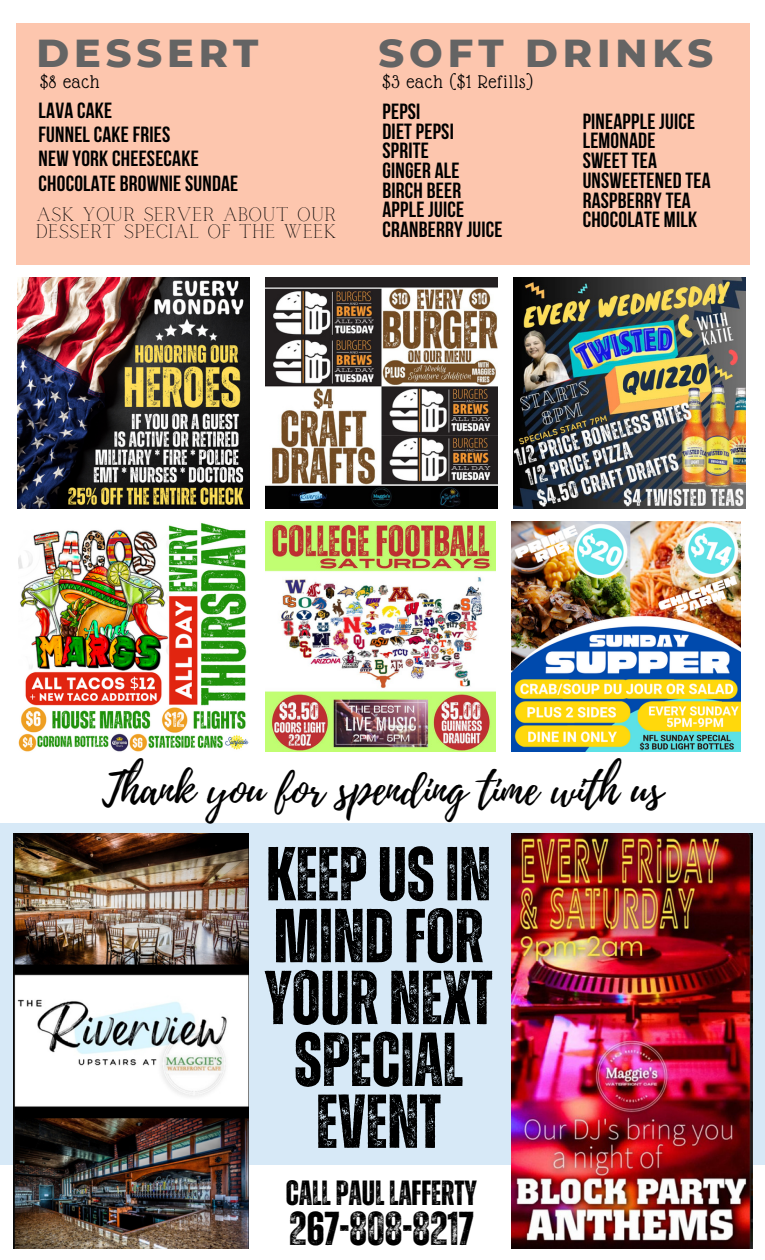
<style>
.page{position:relative;width:765px;height:1260px;background:#fff}
.page>*{position:absolute;margin:0;border:0;box-sizing:border-box;transform-origin:0 0}
.t1{font:700 76.25px "Zuume Rough";color:#000}
.t2{font:700 47.5px "Zuume Rough";color:#000}
.t3{font:44px "Playlist Script";color:#000}
.t4{font:800 39.75px "Montserrat";letter-spacing:.125em;color:#646464}
.t5{font:700 35px "Zuume Rough";color:#000}
.t6{font:700 21.88px "Bebas Neue";letter-spacing:.01em;color:#000}
.t7{font:20px "Glass Antiqua";letter-spacing:.045em;color:#000}
.t8{font:19.38px/17.8px "Calgary";letter-spacing:.01em;color:#000}
</style>
<div class="page">
<div style="left:0;top:824px;width:765px;height:341px;background:#d7e9f7"></div>
<div style="left:16px;top:23px;width:733px;height:241px;background:#fdc6ae"></div>
<img style="left:13px;top:833px;width:236px;height:416px">
<img style="left:511px;top:522px;width:230px;height:229px">
<img style="left:511px;top:833px;width:241px;height:416px">
<img style="left:19px;top:523px;width:230px;height:229px">
<img style="left:514px;top:277px;width:232px;height:232px">
<img style="left:265px;top:522px;width:230px;height:230px">
<img style="left:18px;top:277px;width:231px;height:232px">
<img style="left:266px;top:277px;width:231px;height:232px">
<p class="t4" style="left:36px;top:28px;width:224px">DESSERT</p>
<p class="t6" style="left:39px;top:101px;width:75px">LAVA CAKE</p>
<p class="t6" style="left:39px;top:126px;width:133px">FUNNEL CAKE FRIES</p>
<p class="t6" style="left:39px;top:150px;width:162px">NEW YORK CHEESECAKE</p>
<p class="t6" style="left:39px;top:174px;width:201px">CHOCOLATE BROWNIE SUNDAE</p>
<p class="t7" style="left:40px;top:71px;width:61px">$8 each</p>
<p class="t8" style="left:36px;top:206px;width:302px">ASK YOUR SERVER ABOUT OUR<br>DESSERT SPECIAL OF THE WEEK</p>
<p class="t4" style="left:379px;top:28px;width:336px">SOFT DRINKS</p>
<p class="t7" style="left:382px;top:71px;width:152px">$3 each ($1 Refills)</p>
<p class="t6" style="left:382px;top:103px;width:39px">PEPSI</p>
<p class="t6" style="left:382px;top:122px;width:73px">DIET PEPSI</p>
<p class="t6" style="left:382px;top:142px;width:48px">SPRITE</p>
<p class="t6" style="left:382px;top:162px;width:79px">GINGER ALE</p>
<p class="t6" style="left:382px;top:181px;width:80px">BIRCH BEER</p>
<p class="t6" style="left:382px;top:201px;width:83px">APPLE JUICE</p>
<p class="t6" style="left:382px;top:221px;width:122px">CRANBERRY JUICE</p>
<p class="t6" style="left:583px;top:112px;width:114px">PINEAPPLE JUICE</p>
<p class="t6" style="left:583px;top:132px;width:74px">LEMONADE</p>
<p class="t6" style="left:583px;top:152px;width:76px">SWEET TEA</p>
<p class="t6" style="left:583px;top:171px;width:129px">UNSWEETENED TEA</p>
<p class="t6" style="left:583px;top:191px;width:110px">RASPBERRY TEA</p>
<p class="t6" style="left:583px;top:211px;width:116px">CHOCOLATE MILK</p>
<p class="t3" style="left:102px;top:758px;width:562px">Thank you for spending time with us</p>
<p class="t1" style="left:266px;top:839px;width:226px">KEEPUSIN</p>
<p class="t1" style="left:274px;top:901px;width:211px">MINDFOR</p>
<p class="t1" style="left:265px;top:963px;width:230px">YOUR NEXT</p>
<p class="t1" style="left:294px;top:1025px;width:170px">SPECIAL</p>
<p class="t1" style="left:316px;top:1087px;width:127px">EVENT</p>
<p class="t5" style="left:286px;top:1177px;width:193px">CALLPAUL LAFFERTY</p>
<p class="t2" style="left:289px;top:1207px;width:186px">267-808-8217</p>
</div>
